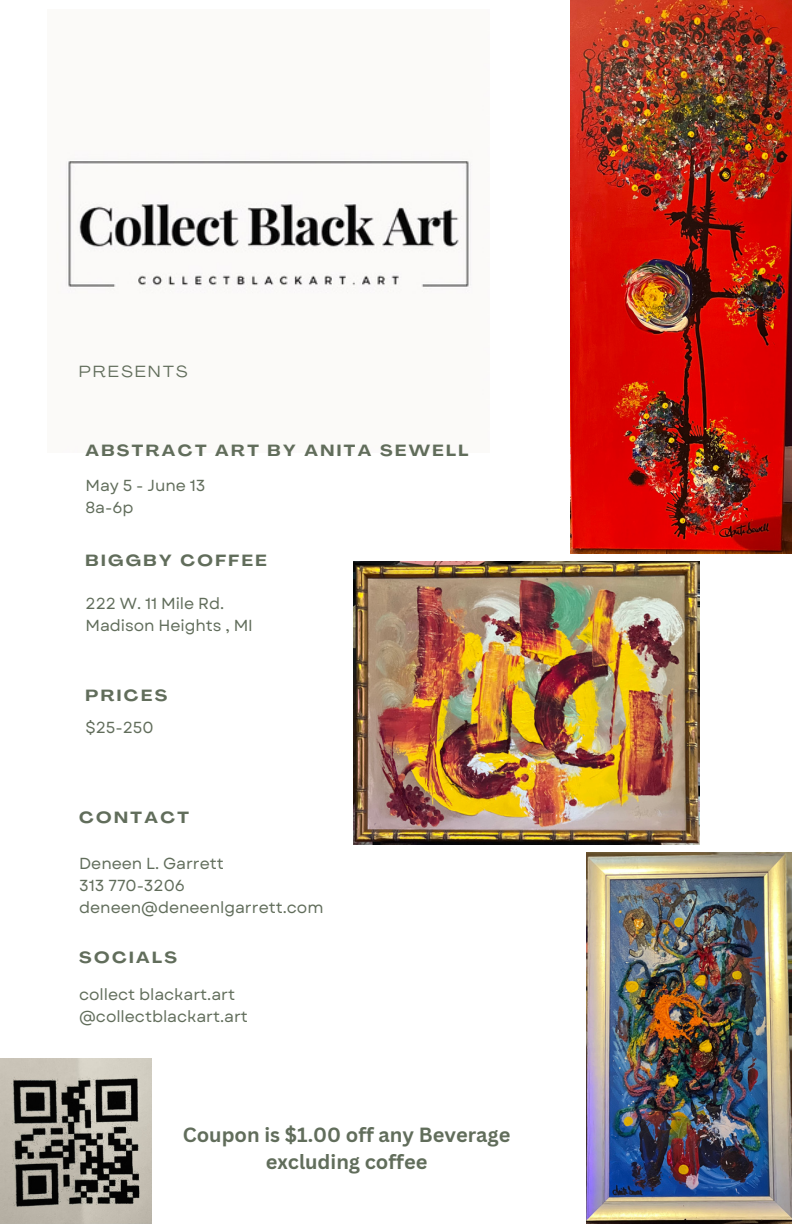
<style>
.page{position:relative;width:792px;height:1224px;background:#fff}
.page>*{position:absolute;margin:0;border:0;box-sizing:border-box;transform-origin:0 0}
.t1{font:700 20px/27px "Canva Sans";color:#616d5b;text-align:center}
.t2{font:16px "Garet";letter-spacing:-.005em;color:#616d5b}
.t3{font:700 expanded 16px "Agrandir";letter-spacing:.155em;color:#616d5b}
.t4{font:expanded 16px "Agrandir";letter-spacing:.155em;color:#616d5b}
</style>
<div class="page">
<img style="left:570px;top:0;width:222px;height:553px">
<img style="left:353px;top:561px;width:347px;height:284px">
<img style="left:586px;top:853px;width:206px;height:371px">
<img style="left:66px;top:159px;width:405px;height:134px">
<img style="left:0;top:1059px;width:152px;height:165px">
<p class="t4" style="left:79px;top:365px;width:110px">PRESENTS</p>
<p class="t3" style="left:86px;top:444px;width:385px">ABSTRACT ART BY ANITA SEWELL</p>
<p class="t2" style="left:86px;top:474px;width:122px">May 5 - June 13</p>
<p class="t2" style="left:86px;top:496px;width:50px">8a-6p</p>
<h2 class="t3" style="left:86px;top:554px;width:183px">BIGGBY COFFEE</h2>
<h2 class="t2" style="left:86px;top:592px;width:140px">222 W. 11 Mile Rd.</h2>
<p class="t2" style="left:86px;top:613px;width:169px">Madison Heights , MI</p>
<h2 class="t3" style="left:86px;top:689px;width:83px">PRICES</h2>
<p class="t2" style="left:86px;top:716px;width:70px">$25-250</p>
<p class="t3" style="left:79px;top:811px;width:111px">CONTACT</p>
<p class="t2" style="left:79px;top:852px;width:146px">Deneen L. Garrett</p>
<p class="t2" style="left:79px;top:874px;width:107px">313 770-3206</p>
<h2 class="t2" style="left:79px;top:896px;width:246px">deneen@deneenlgarrett.com</h2>
<p class="t3" style="left:79px;top:951px;width:99px">SOCIALS</p>
<p class="t2" style="left:79px;top:983px;width:157px">collect blackart.art</p>
<p class="t2" style="left:79px;top:1005px;width:170px">@collectblackart.art</p>
<h1 class="t1" style="left:183px;top:1121px;width:329px">Coupon is $1.00 off any Beverage excluding coffee</h1>
</div>
